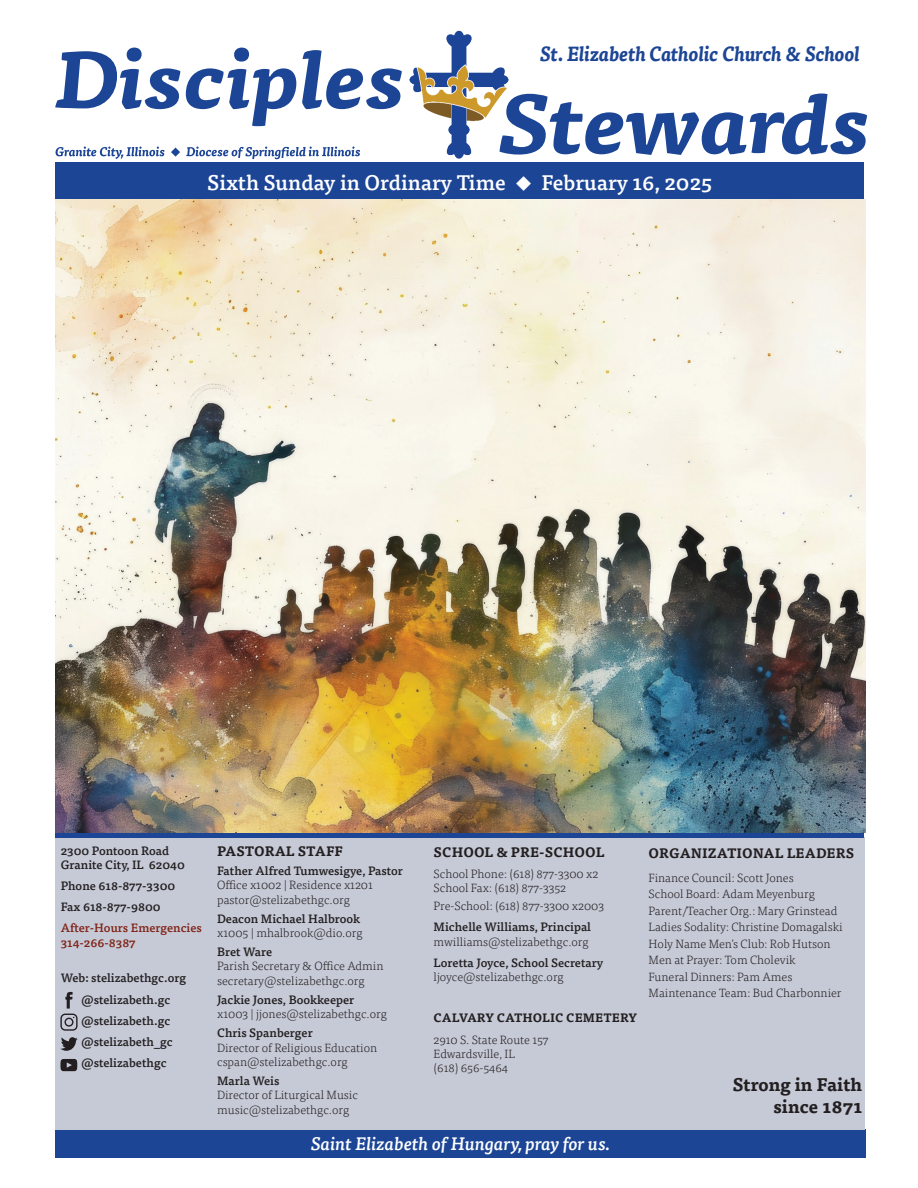
<style>
.page{position:relative;width:918px;height:1188px;background:#fff}
.page>*{position:absolute;margin:0;border:0;box-sizing:border-box;transform-origin:0 0}
.t1{font:italic 700 81.15px "Tisa Pro";color:#1c4596;scale:1.12 1}
.t2{font:italic 700 78.75px "Tisa Pro";color:#1c4596;scale:1.12 1}
.t3{font:500 21px "Tisa Pro";color:#fff}
.t4{font:italic 700 20.25px "Tisa Pro";color:#1c4596;scale:.93 1}
.t5{font:italic 500 18px "Tisa Pro";color:#fff}
.t6{font:700 18px/21.6px "Tisa Pro";color:#231f20;text-align:right}
.t7{font:700 13.5px "Tisa Pro";color:#231f20}
.t8{font:300 12px/14.4px "Tisa Pro";color:#231f20}
.t9{font:500 12px/21.1px "Tisa Pro";color:#231f20}
.t10{font:700 12px/21.1px "Tisa Pro";color:#231f20}
.t11{font:500 12px "Tisa Pro";color:#802417}
.s1{color:#802417}
.s2{font-weight:500}
.s3{font-weight:300}
</style>
<div class="page">
<svg style="left:56px;top:147px;width:108px;height:12px"></svg>
<svg style="left:171px;top:148px;width:9px;height:9px"></svg>
<svg style="left:186px;top:147px;width:174px;height:12px"></svg>
<div style="left:55px;top:162px;width:809px;height:7px;background:#1c4596"></div>
<img style="left:410px;top:31px;width:98px;height:128px">
<div style="left:55px;top:167px;width:809px;height:33px;background:#1c4596"></div>
<div style="left:55px;top:1130px;width:811px;height:28px;background:#1c4596"></div>
<div style="left:55px;top:837px;width:810px;height:293px;background:#c6cad7"></div>
<svg style="left:60px;top:1037px;width:18px;height:14px"></svg>
<svg style="left:60px;top:1059px;width:17px;height:12px"></svg>
<svg style="left:60px;top:992px;width:18px;height:39px"></svg>
<hr style="left:56px;top:833px;width:808px;height:4px;background:#1c4596">
<img style="left:56px;top:200px;width:809px;height:633px">
<p class="t2" style="left:55px;top:16px;width:315px">Disciples</p>
<p class="t4" style="left:540px;top:38px;width:346px">St. Elizabeth Catholic Church &amp; School</p>
<p class="t1" style="left:497px;top:59px;width:336px">Stewards</p>
<p class="t3" style="left:207px;top:166px;width:506px">Sixth Sunday in Ordinary Time ◆ February 16, 2025</p>
<p class="t9" style="left:61px;top:843px;width:126px;line-height:14.4px">2300 Pontoon Road<br>Granite City, IL 62040</p>
<p class="t9" style="left:61px;top:875px;width:143px">Phone 618-877-3300<br>Fax 618-877-9800<br><span class="s1">After-Hours Emergencies</span></p>
<p class="t11" style="left:61px;top:933px;width:77px">314-266-8387</p>
<p class="t9" style="left:61px;top:967px;width:127px;text-align:center">Web: stelizabethgc.org @stelizabeth.gc @stelizabeth.gc @stelizabeth_gc @stelizabethgc</p>
<p class="t7" style="left:217px;top:840px;width:127px">PASTORAL STAFF</p>
<p class="t8" style="left:217px;top:863px;width:187px"><span class="s2">Father Alfred Tumwesigye, Pastor<br></span>Office x1002 | Residence x1201 pastor@stelizabethgc.org</p>
<p class="t8" style="left:217px;top:911px;width:147px"><span class="s2">Deacon Michael Halbrook </span>x1005 | mhalbrook@dio.org</p>
<p class="t8" style="left:217px;top:944px;width:168px"><span class="s2">Bret Ware<br></span>Parish Secretary &amp; Office Admin secretary@stelizabethgc.org</p>
<p class="t8" style="left:217px;top:992px;width:171px"><span class="s2">Jackie Jones, Bookkeeper </span>x1003 | jjones@stelizabethgc.org</p>
<p class="t8" style="left:217px;top:1025px;width:162px"><span class="s2">Chris Spanberger<br></span>Director of Religious Education cspan@stelizabethgc.org</p>
<p class="t8" style="left:217px;top:1073px;width:142px"><span class="s2">Marla Weis<br></span>Director of Liturgical Music music@stelizabethgc.org</p>
<p class="t7" style="left:434px;top:841px;width:173px">SCHOOL &amp; PRE-SCHOOL</p>
<p class="t8" style="left:434px;top:866px;width:166px">School Phone: (618) 877-3300 x2<br>School Fax: (618) 877-3352</p>
<p class="t8" style="left:434px;top:895px;width:172px;line-height:21.1px">Pre-School: (618) 877-3300 x2003<br><span class="s2">Michelle Williams, Principal</span></p>
<p class="t9" style="left:434px;top:930px;width:171px"><span class="s3">mwilliams@stelizabethgc.org<br></span>Loretta Joyce, School Secretary</p>
<p class="t8" style="left:434px;top:969px;width:132px">ljoyce@stelizabethgc.org</p>
<p class="t10" style="left:434px;top:1007px;width:205px">CALVARY CATHOLIC CEMETERY<br><span class="s3">2910 S. State Route 157</span></p>
<p class="t8" style="left:434px;top:1046px;width:83px">Edwardsville, IL (618) 656-5464</p>
<p class="t5" style="left:311px;top:1130px;width:301px">Saint Elizabeth of Hungary, pray for us.</p>
<p class="t7" style="left:649px;top:843px;width:207px">ORGANIZATIONAL LEADERS</p>
<p class="t8" style="left:649px;top:869px;width:196px;line-height:16.5px">Finance Council: Scott Jones<br>School Board: Adam Meyenburg<br>Parent/Teacher Org.: Mary Grinstead<br>Ladies Sodality: Christine Domagalski<br>Holy Name Men’s Club: Rob Hutson<br>Men at Prayer: Tom Cholevik<br>Funeral Dinners: Pam Ames<br>Maintenance Team: Bud Charbonnier</p>
<p class="t6" style="left:732px;top:1073px;width:132px">Strong in Faith since 1871</p>
</div>
